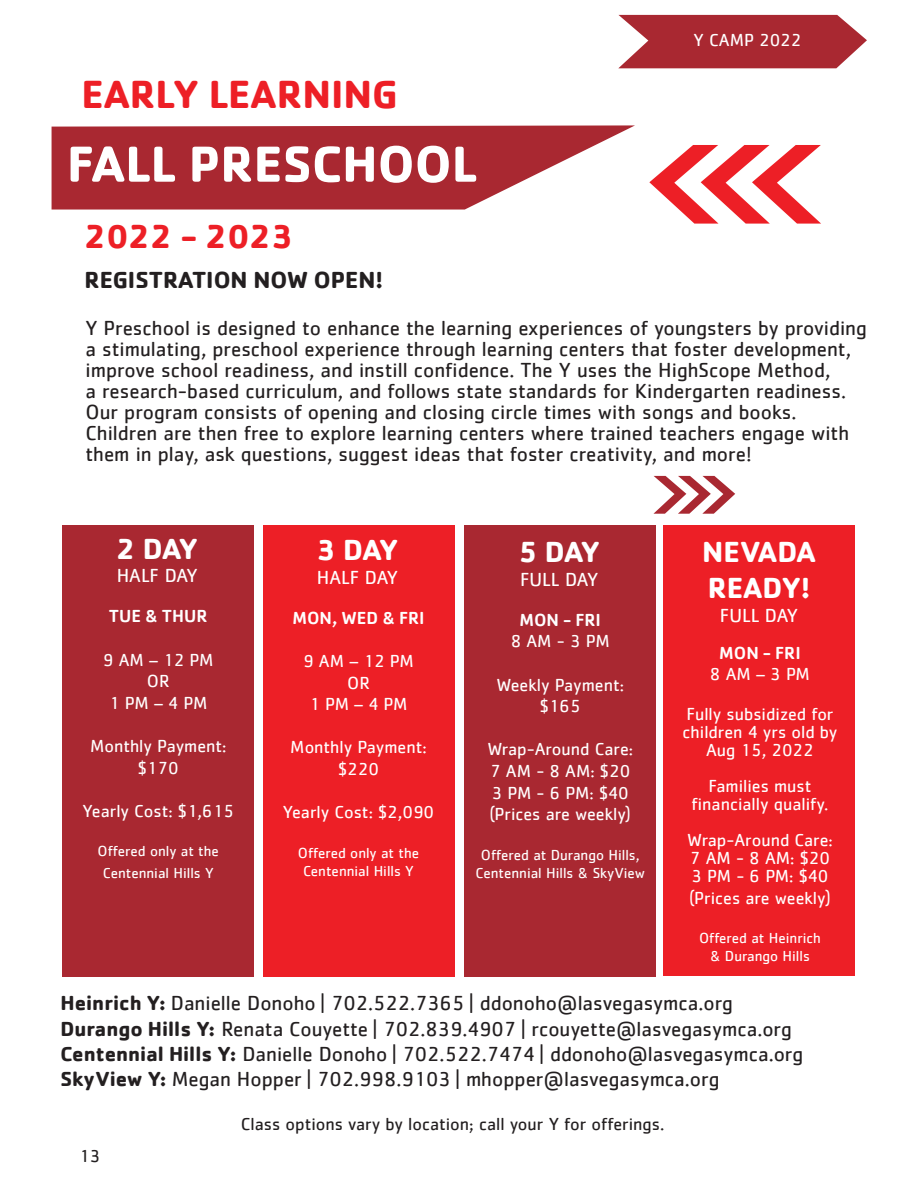
<style>
.page{position:relative;width:918px;height:1188px;background:#fff}
.page>*{position:absolute;margin:0;border:0;box-sizing:border-box;transform-origin:0 0}
.t1{font:700 52.5px "Cachet";color:#fff}
.t2{font:700 40.5px "Cachet";color:#ed1f26}
.t3{font:700 34.5px "Cachet";color:#ed1f26}
.t4{font:700 30px "Cachet";letter-spacing:-.025em;color:#fff}
.t5{font:700 30px/36px "Cachet";color:#fff}
.t6{font:700 24px "Cachet";color:#231f20}
.t7{font:21px/21px "Cachet";color:#231f20}
.t8{font:19.5px "Cachet";color:#fff}
.t9{font:18px/21.6px "Cachet";color:#fff;text-align:center}
.t10{font:18px "Cachet";color:#231f20}
.t11{font:500 18px "Cachet";color:#fff}
.t12{font:15px/18px "Cachet";color:#fff;text-align:center}
.s1{font-weight:700}
</style>
<div class="page">
<svg style="left:618px;top:15px;width:249px;height:53px;background:#b3424a"></svg>
<svg style="left:653px;top:476px;width:82px;height:38px"></svg>
<svg style="left:52px;top:125px;width:583px;height:85px;fill:#a92831"></svg>
<svg style="left:649px;top:145px;width:172px;height:79px"></svg>
<div style="left:63px;top:525px;width:191px;height:451px;background:#a92831"></div>
<div style="left:263px;top:525px;width:192px;height:451px;background:#ed1f26"></div>
<div style="left:464px;top:525px;width:191px;height:451px;background:#a92831"></div>
<div style="left:664px;top:525px;width:191px;height:451px;background:#ed1f26"></div>
<h2 class="t2" style="left:81px;top:75px;width:318px">EARLY LEARNING</h2>
<h1 class="t1" style="left:67px;top:140px;width:412px">FALL PRESCHOOL</h1>
<h3 class="t3" style="left:85px;top:220px;width:210px">2022 - 2023</h3>
<p class="t6" style="left:85px;top:268px;width:300px">REGISTRATION NOW OPEN!</p>
<p class="t9" style="left:693px;top:30px;width:109px">Y CAMP 2022</p>
<p class="t7" style="left:85px;top:319px;width:783px">Y Preschool is designed to enhance the learning experiences of youngsters by providing a stimulating, preschool experience through learning centers that foster development, improve school readiness, and instill confidence. The Y uses the HighScope Method,<br>a research-based curriculum, and follows state standards for Kindergarten readiness.<br>Our program consists of opening and closing circle times with songs and books.<br>Children are then free to explore learning centers where trained teachers engage with them in play, ask questions, suggest ideas that foster creativity, and more!</p>
<h3 class="t4" style="left:117px;top:535px;width:83px">2 DAY</h3>
<p class="t8" style="left:117px;top:567px;width:83px">HALF DAY</p>
<p class="t11" style="left:109px;top:608px;width:100px">TUE &amp; THUR</p>
<p class="t9" style="left:103px;top:649px;width:112px">9 AM – 12 PM<br>OR<br>1 PM – 4 PM</p>
<p class="t9" style="left:90px;top:736px;width:138px">Monthly Payment: $170</p>
<p class="t9" style="left:83px;top:801px;width:153px">Yearly Cost: $1,615</p>
<p class="t12" style="left:98px;top:841px;width:123px;line-height:21.6px">Offered only at the<br>Centennial Hills Y</p>
<h3 class="t4" style="left:317px;top:536px;width:83px">3 DAY</h3>
<p class="t8" style="left:317px;top:568px;width:83px">HALF DAY</p>
<p class="t11" style="left:292px;top:609px;width:134px">MON, WED &amp; FRI</p>
<p class="t9" style="left:303px;top:651px;width:112px">9 AM – 12 PM<br>OR<br>1 PM – 4 PM</p>
<p class="t9" style="left:290px;top:737px;width:138px">Monthly Payment: $220</p>
<p class="t9" style="left:283px;top:802px;width:153px">Yearly Cost: $2,090</p>
<p class="t12" style="left:298px;top:844px;width:123px">Offered only at the<br>Centennial Hills Y</p>
<h3 class="t4" style="left:519px;top:538px;width:83px">5 DAY</h3>
<p class="t8" style="left:520px;top:570px;width:80px">FULL DAY</p>
<p class="t11" style="left:519px;top:611px;width:83px">MON - FRI</p>
<p class="t9" style="left:511px;top:631px;width:101px">8 AM - 3 PM</p>
<p class="t9" style="left:496px;top:674px;width:129px">Weekly Payment: $165</p>
<p class="t9" style="left:487px;top:739px;width:147px;text-align:left">Wrap-Around Care:<br>7 AM - 8 AM: $20<br>3 PM - 6 PM: $40 (Prices are weekly)</p>
<p class="t12" style="left:476px;top:846px;width:171px">Offered at Durango Hills,<br>Centennial Hills &amp; SkyView</p>
<h3 class="t5" style="left:702px;top:535px;width:115px">NEVADA<br>READY!</h3>
<p class="t8" style="left:720px;top:606px;width:80px">FULL DAY</p>
<p class="t11" style="left:719px;top:644px;width:83px">MON - FRI</p>
<p class="t9" style="left:686px;top:655px;width:149px;line-height:39.6px">8 AM – 3 PM<br>Fully subsidized for</p>
<p class="t9" style="left:683px;top:724px;width:156px;line-height:18px">children 4 yrs old by<br>Aug 15, 2022</p>
<p class="t9" style="left:692px;top:778px;width:138px;line-height:18px">Families must financially qualify.</p>
<p class="t9" style="left:687px;top:832px;width:147px;line-height:18px;text-align:left">Wrap-Around Care:<br>7 AM - 8 AM: $20<br>3 PM - 6 PM: $40</p>
<p class="t9" style="left:689px;top:887px;width:143px">(Prices are weekly)</p>
<p class="t12" style="left:699px;top:930px;width:123px">Offered at Heinrich &amp; Durango Hills</p>
<p class="t7" style="left:61px;top:992px;width:744px;line-height:25.2px"><span class="s1">Heinrich Y:</span> Danielle Donoho | 702.522.7365 | ddonoho@lasvegasymca.org <span class="s1">Durango Hills Y:</span> Renata Couyette | 702.839.4907 | rcouyette@lasvegasymca.org <span class="s1">Centennial Hills Y:</span> Danielle Donoho | 702.522.7474 | ddonoho@lasvegasymca.org <span class="s1">SkyView Y:</span> Megan Hopper | 702.998.9103 | mhopper@lasvegasymca.org</p>
<p class="t10" style="left:79px;top:1148px;width:23px">13</p>
<p class="t10" style="left:241px;top:1113px;width:425px">Class options vary by location; call your Y for offerings.</p>
</div>
